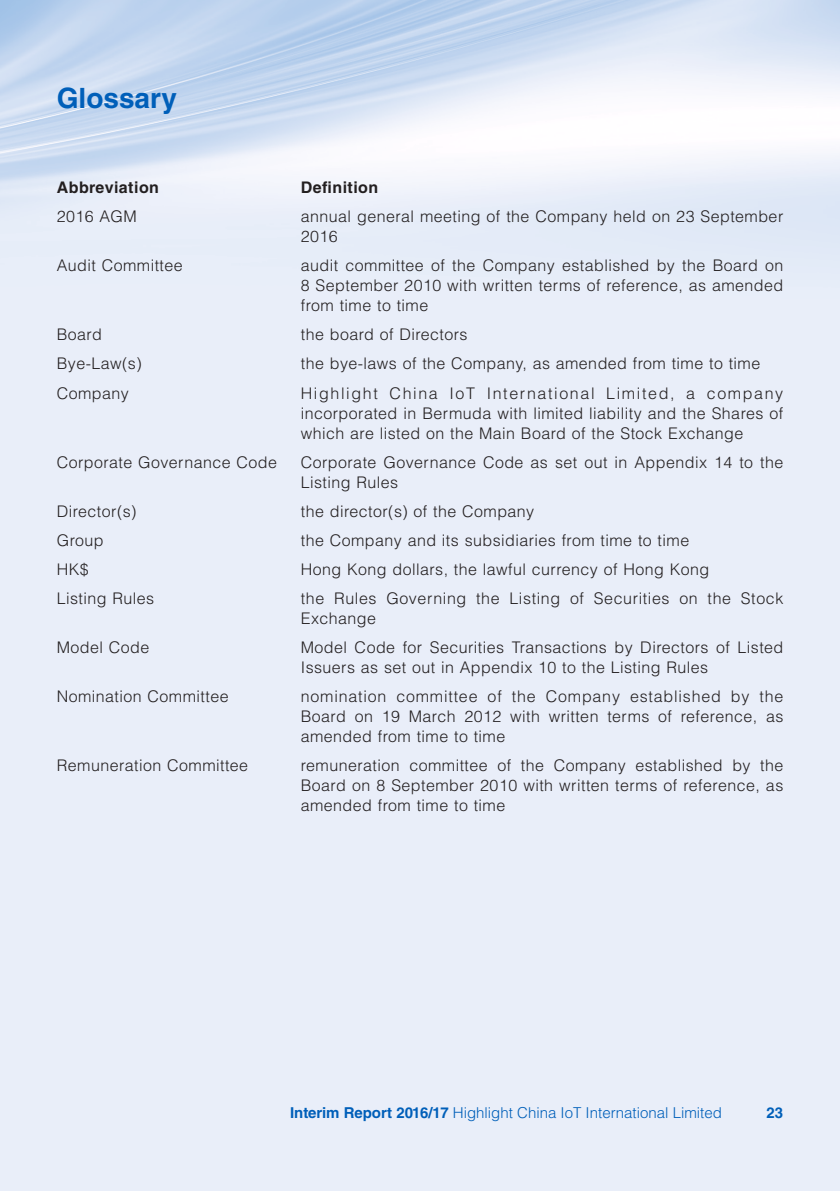
<style>
.page{position:relative;width:840px;height:1191px;background:#fff}
.page>*{position:absolute;margin:0;border:0;box-sizing:border-box;transform-origin:0 0}
.t1{font:700 28px "Helvetica LT Std";color:#005fb9}
.t2{font:300 16px/20px "Helvetica LT Std";letter-spacing:.03em;color:#231f20}
.t3{font:700 16px "Helvetica LT Std";letter-spacing:.03em;color:#231f20}
.t4{font:300 15px "Helvetica LT Std";color:#005fb9}
.t5{font:700 15px "Helvetica LT Std";color:#005fb9}
.s1{font-weight:700}
</style>
<div class="page">
<h1 class="t1" style="left:57px;top:81px;width:122px">Glossary</h1>
<p class="t3" style="left:57px;top:178px;width:104px">Abbreviation</p>
<p class="t3" style="left:300px;top:178px;width:79px">Definition</p>
<p class="t2" style="left:57px;top:206px;width:82px">2016 AGM</p>
<p class="t2" style="left:300px;top:206px;width:483px">annual general meeting of the Company held on 23 September<br>2016</p>
<p class="t2" style="left:57px;top:255px;width:127px">Audit Committee</p>
<p class="t2" style="left:300px;top:255px;width:484px;text-align:justify">audit committee of the Company established by the Board on 8 September 2010 with written terms of reference, as amended from time to time</p>
<p class="t2" style="left:57px;top:324px;width:47px">Board</p>
<p class="t2" style="left:300px;top:324px;width:168px">the board of Directors</p>
<p class="t2" style="left:57px;top:353px;width:86px">Bye-Law(s)</p>
<p class="t2" style="left:300px;top:353px;width:461px">the bye-laws of the Company, as amended from time to time</p>
<p class="t2" style="left:57px;top:383px;width:74px">Company</p>
<p class="t2" style="left:300px;top:383px;width:484px;text-align:justify">Highlight China IoT International Limited, a company incorporated in Bermuda with limited liability and the Shares of which are listed on the Main Board of the Stock Exchange</p>
<p class="t2" style="left:57px;top:452px;width:222px">Corporate Governance Code</p>
<p class="t2" style="left:300px;top:452px;width:484px">Corporate Governance Code as set out in Appendix 14 to the<br>Listing Rules</p>
<p class="t2" style="left:57px;top:501px;width:81px">Director(s)</p>
<p class="t2" style="left:300px;top:501px;width:235px">the director(s) of the Company</p>
<p class="t2" style="left:57px;top:530px;width:48px">Group</p>
<p class="t2" style="left:300px;top:530px;width:389px">the Company and its subsidiaries from time to time</p>
<p class="t2" style="left:57px;top:559px;width:34px">HK$</p>
<p class="t2" style="left:300px;top:559px;width:410px">Hong Kong dollars, the lawful currency of Hong Kong</p>
<p class="t2" style="left:57px;top:588px;width:99px">Listing Rules</p>
<p class="t2" style="left:300px;top:588px;width:484px">the Rules Governing the Listing of Securities on the Stock<br>Exchange</p>
<p class="t2" style="left:57px;top:637px;width:94px">Model Code</p>
<p class="t2" style="left:300px;top:637px;width:484px">Model Code for Securities Transactions by Directors of Listed<br>Issuers as set out in Appendix 10 to the Listing Rules</p>
<p class="t2" style="left:57px;top:686px;width:173px">Nomination Committee</p>
<p class="t2" style="left:300px;top:686px;width:484px;text-align:justify">nomination committee of the Company established by the Board on 19 March 2012 with written terms of reference, as amended from time to time</p>
<p class="t2" style="left:57px;top:755px;width:193px">Remuneration Committee</p>
<p class="t2" style="left:300px;top:755px;width:484px;text-align:justify">remuneration committee of the Company established by the Board on 8 September 2010 with written terms of reference, as amended from time to time</p>
<p class="t4" style="left:290px;top:1103px;width:433px"><span class="s1">Interim Report 2016/17</span> Highlight China IoT International Limited</p>
<p class="t5" style="left:766px;top:1104px;width:18px">23</p>
</div>
